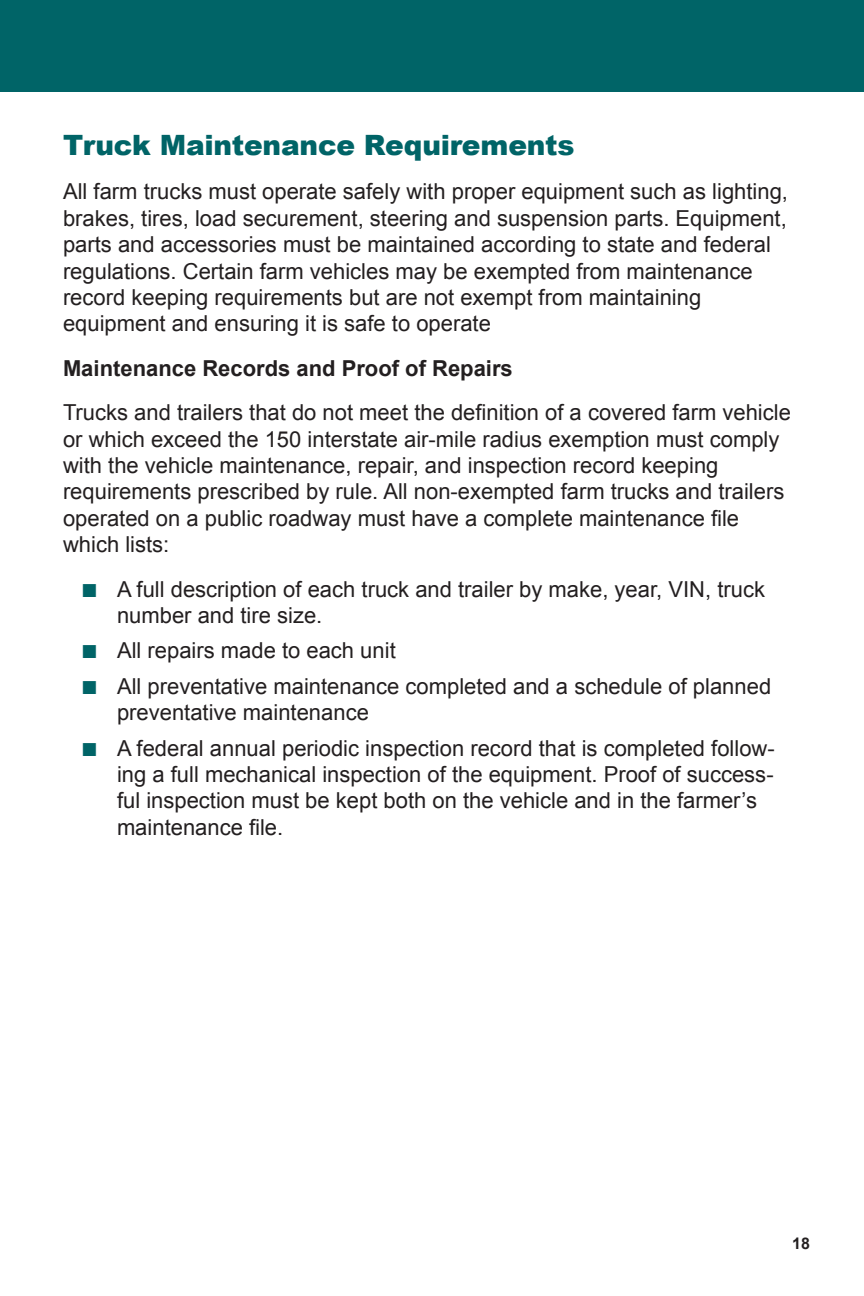
<style>
.page{position:relative;width:864px;height:1296px;background:#fff}
.page>*{position:absolute;margin:0;border:0;box-sizing:border-box;transform-origin:0 0}
.TITLES{font:900 28px "Arial";letter-spacing:-.005em;color:#006467}
.t1{font:22px/26.4px "Arial";color:#231f20}
.t2{font:700 22px "Arial";color:#231f20}
.t3{font:700 16px "Arial";color:#231f20}
.s1{font-weight:900;font-size:28px;color:#006467}
</style>
<div class="page">
<div style="left:0;top:0;width:864px;height:92px;background:#006467"></div>
<p class="TITLES" style="left:63px;top:125px;width:513px">Truck Maintenance Requirements</p>
<p class="t1" style="left:63px;top:179px;width:727px">All farm trucks must operate safely with proper equipment such as lighting, brakes, tires, load securement, steering and suspension parts. Equipment, parts and accessories must be maintained according to state and federal regulations. Certain farm vehicles may be exempted from maintenance record keeping requirements but are not exempt from maintaining equipment and ensuring it is safe to operate</p>
<p class="t2" style="left:63px;top:353px;width:451px">Maintenance Records and Proof of Repairs</p>
<p class="t1" style="left:63px;top:400px;width:729px">Trucks and trailers that do not meet the definition of a covered farm vehicle or which exceed the 150 interstate air-mile radius exemption must comply with the vehicle maintenance, repair, and inspection record keeping requirements prescribed by rule. All non-exempted farm trucks and trailers operated on a public roadway must have a complete maintenance file which lists:</p>
<p class="t1" style="left:117px;top:576px;width:650px;text-indent:-36px"><span class="s1">■</span> A full description of each truck and trailer by make, year, VIN, truck number and tire size.</p>
<p class="t1" style="left:81px;top:638px;width:316px"><span class="s1">■</span> All repairs made to each unit</p>
<p class="t1" style="left:117px;top:673px;width:656px;text-indent:-36px"><span class="s1">■</span> All preventative maintenance completed and a schedule of planned preventative maintenance</p>
<p class="t1" style="left:117px;top:735px;width:659px;text-indent:-36px"><span class="s1">■</span> A federal annual periodic inspection record that is completed follow&shy;ing a full mechanical inspection of the equipment. Proof of success&shy;ful inspection must be kept both on the vehicle and in the farmer’s maintenance file.</p>
<p class="t3" style="left:792px;top:1233px;width:19px">18</p>
</div>
